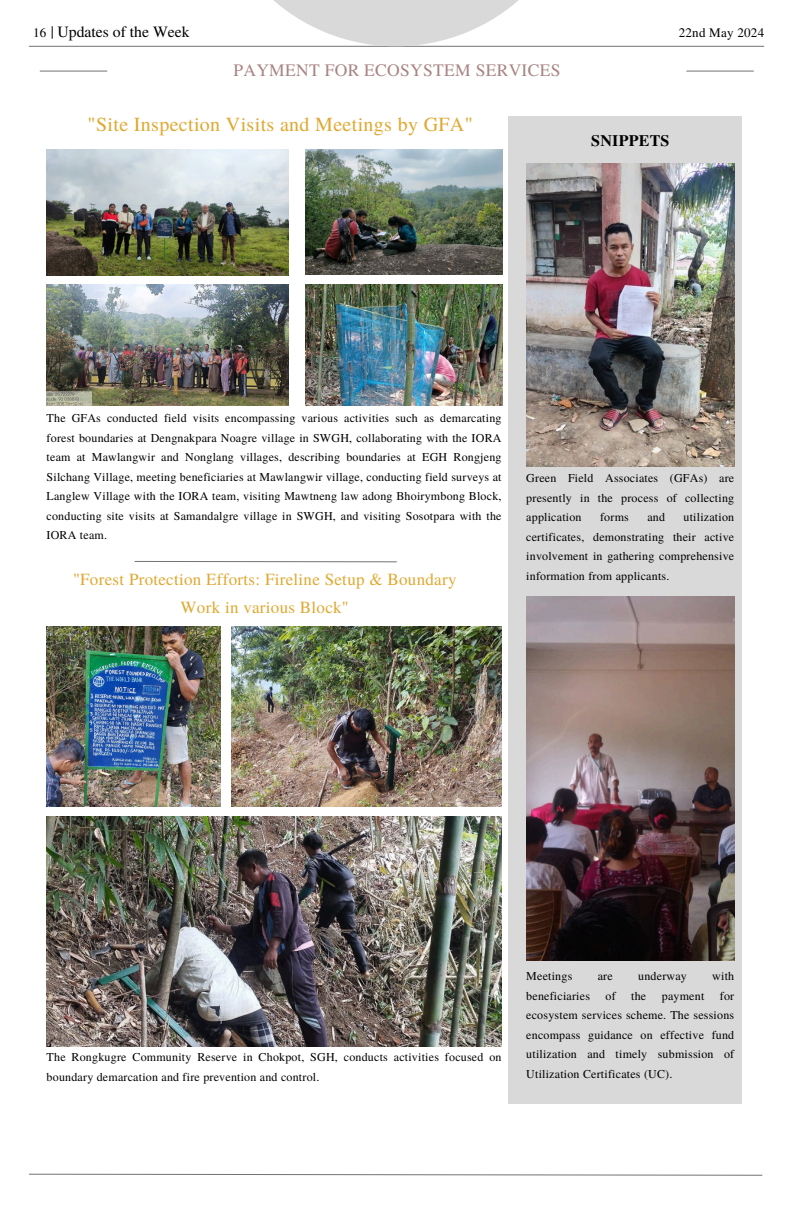
<style>
.page{position:relative;width:792px;height:1224px;background:#fff}
.page>*{position:absolute;margin:0;border:0;box-sizing:border-box;transform-origin:0 0}
.t1{font:20px "Te X Gyre Termes";letter-spacing:.015em;color:#dfa932}
.t2{font:17.5px "Te X Gyre Termes";letter-spacing:.015em;color:#a88484}
.t3{font:17px/27.8px "Te X Gyre Termes";letter-spacing:.015em;color:#dfa932;text-align:center}
.t4{font:700 16px "Te X Gyre Termes";letter-spacing:.015em;color:#000}
.t5{font:15.7px "Te X Gyre Termes";color:#000}
.t6{font:13.1px "Te X Gyre Termes";letter-spacing:.015em;color:#000}
.t7{font:12px/19.5px "Te X Gyre Termes";letter-spacing:.015em;color:#000;text-align:justify}
</style>
<div class="page">
<svg style="left:52px;top:26px;width:1px;height:13px"></svg>
<hr style="left:29px;top:46px;width:735px;height:1px;background:#737373">
<svg style="left:210px;top:0;width:372px;height:46px"></svg>
<svg style="left:29px;top:1173px;width:734px;height:3px"></svg>
<div style="left:508px;top:117px;width:234px;height:986px;background:#d9d9d9"></div>
<img style="left:526px;top:163px;width:209px;height:303px">
<img style="left:526px;top:596px;width:209px;height:365px">
<hr style="left:686px;top:71px;width:68px;height:1px;background:#737373">
<hr style="left:40px;top:71px;width:67px;height:1px;background:#737373">
<img style="left:47px;top:816px;width:455px;height:230px">
<svg style="left:134px;top:561px;width:263px;height:2px"></svg>
<img style="left:47px;top:149px;width:242px;height:126px">
<img style="left:306px;top:149px;width:196px;height:125px">
<img style="left:47px;top:284px;width:242px;height:122px">
<img style="left:306px;top:284px;width:196px;height:122px">
<img style="left:47px;top:627px;width:174px;height:179px">
<img style="left:232px;top:627px;width:270px;height:179px">
<p class="t6" style="left:33px;top:24px;width:15px">16</p>
<p class="t5" style="left:58px;top:21px;width:134px">Updates of the Week</p>
<h4 class="t6" style="left:679px;top:24px;width:87px">22nd May 2024</h4>
<p class="t2" style="left:233px;top:57px;width:328px">PAYMENT FOR ECOSYSTEM SERVICES</p>
<p class="t1" style="left:88px;top:110px;width:387px">"Site Inspection Visits and Meetings by GFA"</p>
<p class="t4" style="left:591px;top:128px;width:80px">SNIPPETS</p>
<p class="t7" style="left:47px;top:408px;width:457px">The GFAs conducted field visits encompassing various activities such as demarcating forest boundaries at Dengnakpara Noagre village in SWGH, collaborating with the IORA team at Mawlangwir and Nonglang villages, describing boundaries at EGH Rongjeng Silchang Village, meeting beneficiaries at Mawlangwir village, conducting field surveys at Langlew Village with the IORA team, visiting Mawtneng law adong Bhoirymbong Block, conducting site visits at Samandalgre village in SWGH, and visiting Sosotpara with the IORA team.</p>
<h2 class="t3" style="left:73px;top:565px;width:385px">"Forest Protection Efforts: Fireline Setup &amp; Boundary<br>Work in various Block"</h2>
<p class="t7" style="left:526px;top:468px;width:210px">Green Field Associates (GFAs) are presently in the process of collecting application</p>
<p class="t7" style="left:526px;top:507px;width:210px;text-indent:157px">utilization certificates, demonstrating their active involvement in gathering comprehensive information from applicants.</p>
<p class="t7" style="left:600px;top:507px;width:30px">forms</p>
<p class="t7" style="left:647px;top:507px;width:19px">and</p>
<p class="t7" style="left:47px;top:1047px;width:457px">The Rongkugre Community Reserve in Chokpot, SGH, conducts activities focused on boundary demarcation and fire prevention and control.</p>
<p class="t7" style="left:526px;top:966px;width:48px">Meetings</p>
<p class="t7" style="left:598px;top:966px;width:17px">are</p>
<p class="t7" style="left:638px;top:966px;width:50px">underway</p>
<p class="t7" style="left:712px;top:966px;width:23px">with</p>
<p class="t7" style="left:526px;top:985px;width:65px">beneficiaries</p>
<p class="t7" style="left:606px;top:985px;width:12px">of</p>
<p class="t7" style="left:631px;top:985px;width:17px">the</p>
<p class="t7" style="left:662px;top:985px;width:44px">payment</p>
<p class="t7" style="left:526px;top:985px;width:210px;text-indent:194px">for ecosystem services scheme. The sessions encompass guidance on effective fund utilization and timely submission of Utilization Certificates (UC).</p>
</div>
